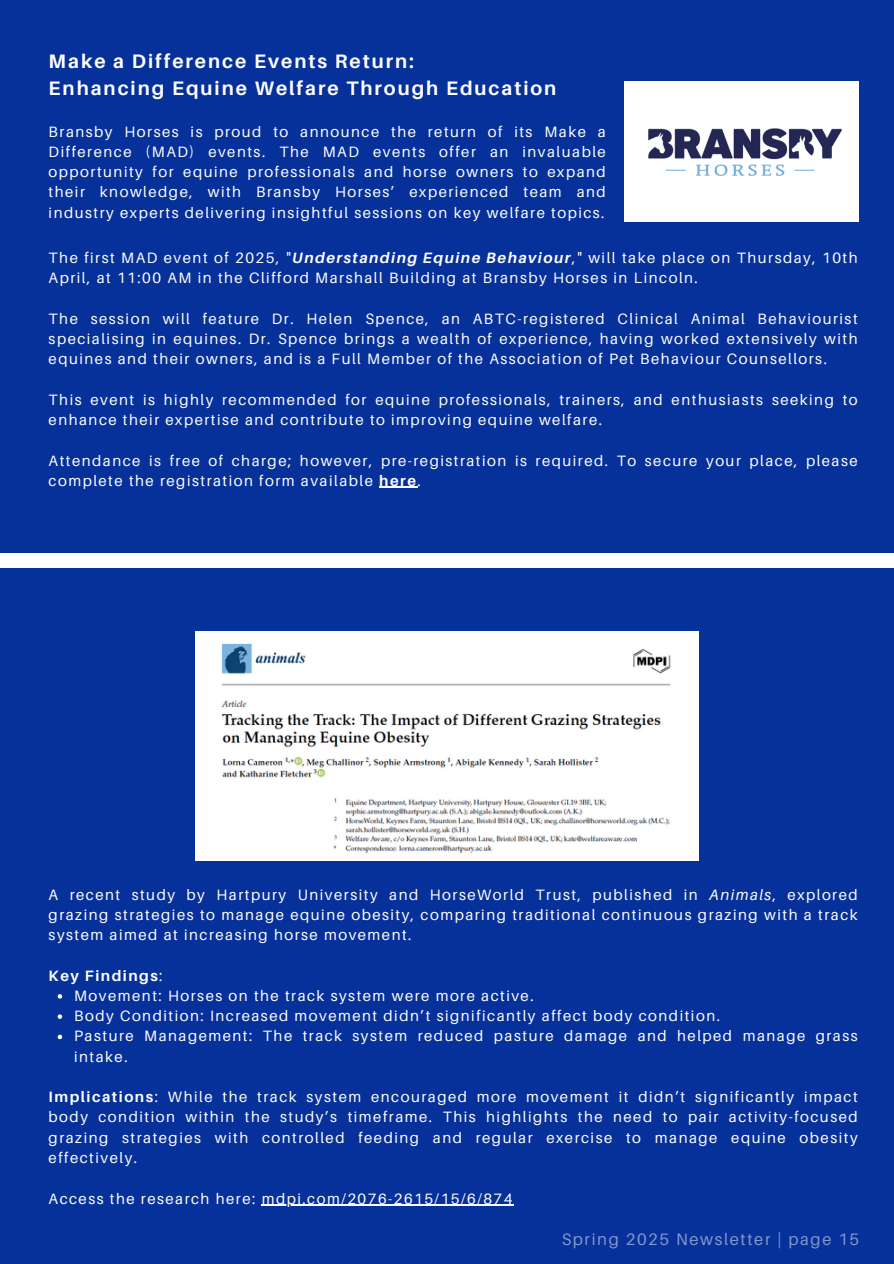
<style>
.page{position:relative;width:894px;height:1264px;background:#fff}
.page>*{position:absolute;margin:0;border:0;box-sizing:border-box;transform-origin:0 0}
.t1{font:700 19.5px/27px "Aileron";letter-spacing:.1em;color:#fff}
.t2{font:16.5px "Aileron";letter-spacing:.1em;color:#fff}
.t3{font:15px/20.2px "Aileron";letter-spacing:.1em;color:#fff;text-align:justify}
.t4{font:700 15px "Aileron";letter-spacing:.1em;color:#fff}
.s1{font-weight:700;font-style:italic}
.s2{font-weight:700}
.s3{font-style:italic}
.s4{font-weight:400}
</style>
<div class="page">
<div style="left:0;top:0;width:893px;height:1263px;background:#07319a"></div>
<div style="left:0;top:554px;width:893px;height:13px;background:#fff"></div>
<img style="left:624px;top:81px;width:234px;height:141px">
<img style="left:195px;top:631px;width:503px;height:229px">
<hr style="left:379px;top:487px;width:38px;height:1px;background:#fff">
<svg style="left:58px;top:994px;width:4px;height:4px"></svg>
<svg style="left:58px;top:1014px;width:4px;height:4px"></svg>
<svg style="left:58px;top:1034px;width:4px;height:5px"></svg>
<hr style="left:261px;top:1204px;width:253px;height:1px;background:#fff">
<h1 class="t1" style="left:49px;top:47px;width:509px">Make a Difference Events Return:<br>Enhancing Equine Welfare Through Education</h1>
<p class="t3" style="left:49px;top:121px;width:558px">Bransby Horses is proud to announce the return of its Make a Difference (MAD) events. The MAD events offer an invaluable opportunity for equine professionals and horse owners to expand their knowledge, with Bransby Horses’ experienced team and industry experts delivering insightful sessions on key welfare topics.</p>
<p class="t3" style="left:49px;top:247px;width:810px">The first MAD event of 2025, "<span class="s1">Understanding Equine Behaviour</span>," will take place on Thursday, 10th<br>April, at 11:00 AM in the Clifford Marshall Building at Bransby Horses in Lincoln.</p>
<p class="t3" style="left:49px;top:308px;width:810px">The session will feature Dr. Helen Spence, an ABTC-registered Clinical Animal Behaviourist specialising in equines. Dr. Spence brings a wealth of experience, having worked extensively with equines and their owners, and is a Full Member of the Association of Pet Behaviour Counsellors.</p>
<p class="t3" style="left:49px;top:389px;width:810px">This event is highly recommended for equine professionals, trainers, and enthusiasts seeking to enhance their expertise and contribute to improving equine welfare.</p>
<p class="t3" style="left:49px;top:450px;width:810px">Attendance is free of charge; however, pre-registration is required. To secure your place, please complete the registration form available <span class="s2">here</span>.</p>
<p class="t3" style="left:49px;top:883px;width:810px">A recent study by Hartpury University and HorseWorld Trust, published in <span class="s3">Animals</span>, explored grazing strategies to manage equine obesity, comparing traditional continuous grazing with a track system aimed at increasing horse movement.</p>
<p class="t4" style="left:49px;top:966px;width:115px">Key Findings<span class="s4">:</span></p>
<p class="t3" style="left:74px;top:985px;width:461px">Movement: Horses on the track system were more active.</p>
<p class="t3" style="left:74px;top:1005px;width:647px">Body Condition: Increased movement didn’t significantly affect body condition.</p>
<p class="t3" style="left:74px;top:1025px;width:784px">Pasture Management: The track system reduced pasture damage and helped manage grass intake.</p>
<p class="t3" style="left:49px;top:1086px;width:810px"><span class="s2">Implications</span>: While the track system encouraged more movement it didn’t significantly impact body condition within the study’s timeframe. This highlights the need to pair activity-focused grazing strategies with controlled feeding and regular exercise to manage equine obesity effectively.</p>
<p class="t3" style="left:49px;top:1187px;width:465px">Access the research here: mdpi.com/2076-2615/15/6/874</p>
<p class="t2" style="left:561px;top:1229px;width:299px">Spring 2025 Newsletter | page 15</p>
</div>
